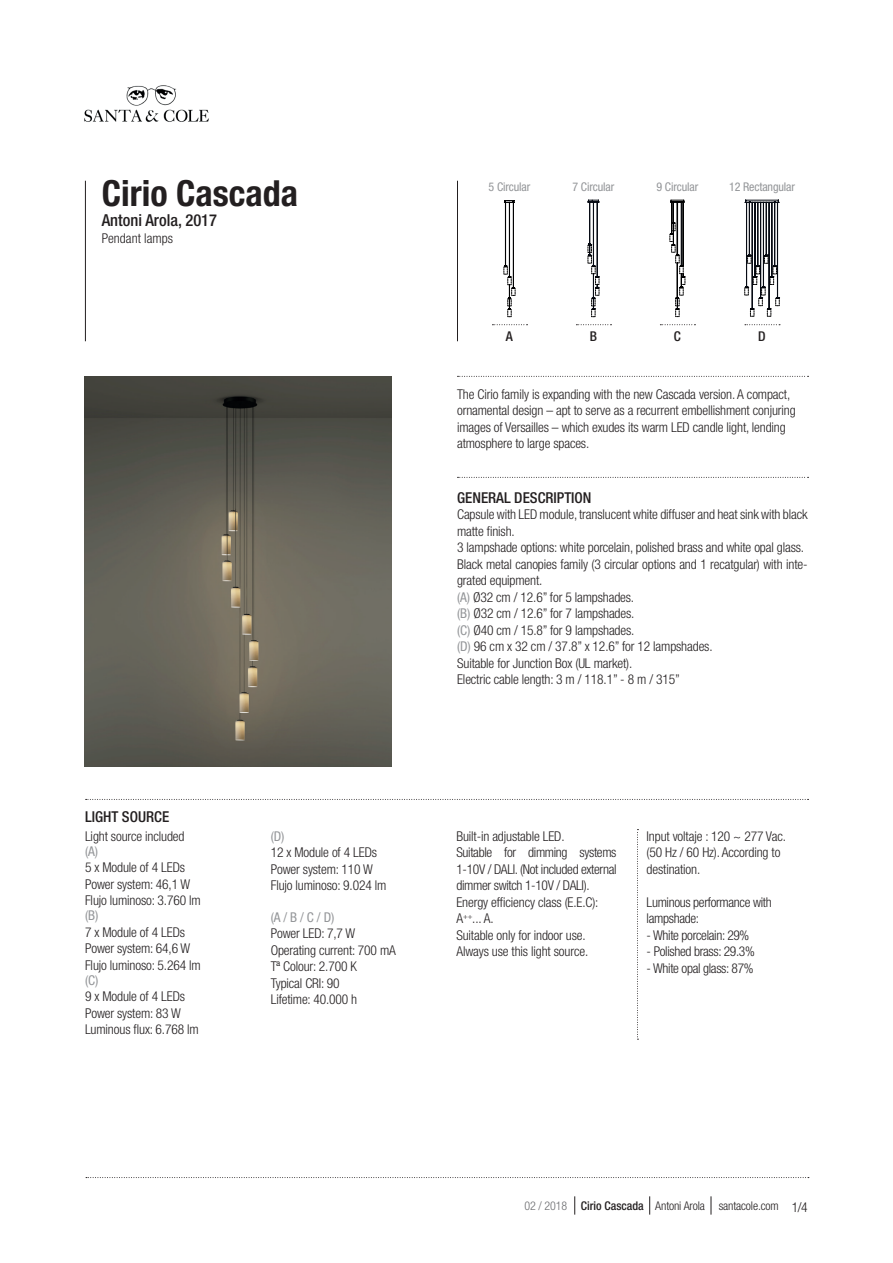
<style>
.page{position:relative;width:893px;height:1263px;background:#fff}
.page>*{position:absolute;margin:0;border:0;box-sizing:border-box;transform-origin:0 0}
.t1{font:700 condensed 36px "Helvetica Neue LT Std";color:#231f20}
.t2{font:500 condensed 16.5px "Helvetica Neue LT Std";color:#231f20}
.t3{font:500 condensed 15px "Helvetica Neue LT Std";color:#231f20}
.t4{font:300 condensed 13.5px/16.5px "Helvetica Neue LT Std";letter-spacing:-.01em;color:#231f20}
.t5{font:condensed 13.5px "Helvetica Neue LT Std";color:#939598}
.t6{font:500 condensed 13.5px "Helvetica Neue LT Std";color:#231f20}
.t7{font:300 condensed 12px "Helvetica Neue LT Std";letter-spacing:-.01em;color:#231f20}
.t8{font:condensed 12px "Helvetica Neue LT Std";letter-spacing:-.01em;color:#939598}
.s1{font-weight:400;color:#939598}
.s2{color:#6c6d70}
.s3{font-weight:500}
.s4{font-size:13.5px}
</style>
<div class="page">
<hr style="left:457px;top:181px;width:1px;height:160px;background:#231f20">
<hr style="left:85px;top:181px;width:1px;height:160px;background:#231f20">
<img style="left:85px;top:377px;width:306px;height:390px">
<svg style="left:457px;top:376px;width:351px;height:1px"></svg>
<svg style="left:86px;top:799px;width:722px;height:1px"></svg>
<svg style="left:637px;top:829px;width:1px;height:211px"></svg>
<svg style="left:86px;top:1177px;width:723px;height:1px"></svg>
<svg style="left:711px;top:1196px;width:1px;height:18px"></svg>
<svg style="left:649px;top:1196px;width:1px;height:18px"></svg>
<svg style="left:574px;top:1196px;width:1px;height:18px"></svg>
<img style="left:84px;top:85px;width:125px;height:37px">
<svg style="left:503px;top:200px;width:13px;height:117px"></svg>
<svg style="left:492px;top:324px;width:36px;height:1px"></svg>
<svg style="left:587px;top:200px;width:13px;height:117px"></svg>
<svg style="left:576px;top:324px;width:35px;height:1px"></svg>
<svg style="left:669px;top:200px;width:17px;height:117px"></svg>
<svg style="left:660px;top:324px;width:35px;height:1px"></svg>
<svg style="left:744px;top:200px;width:36px;height:117px"></svg>
<svg style="left:745px;top:324px;width:35px;height:1px"></svg>
<svg style="left:457px;top:477px;width:351px;height:1px"></svg>
<h1 class="t1" style="left:102px;top:172px;width:198px">Cirio Cascada</h1>
<p class="t2" style="left:102px;top:211px;width:117px">Antoni Arola, 2017</p>
<p class="t4" style="left:102px;top:230px;width:73px">Pendant lamps</p>
<p class="t3" style="left:85px;top:808px;width:86px">LIGHT SOURCE</p>
<p class="t4" style="left:85px;top:828px;width:101px">Light source included</p>
<p class="t5" style="left:85px;top:843px;width:14px">(A)</p>
<p class="t4" style="left:85px;top:859px;width:117px">5 x Module of 4 LEDs<br>Power system: 46,1 W<br>Flujo luminoso: 3.760 lm</p>
<p class="t5" style="left:85px;top:908px;width:15px">(B)</p>
<p class="t4" style="left:85px;top:924px;width:117px">7 x Module of 4 LEDs<br>Power system: 64,6 W<br>Flujo luminoso: 5.264 lm</p>
<p class="t5" style="left:85px;top:972px;width:15px">(C)</p>
<p class="t4" style="left:85px;top:988px;width:115px">9 x Module of 4 LEDs<br>Power system: 83 W<br>Luminous flux: 6.768 lm</p>
<p class="t5" style="left:271px;top:828px;width:15px">(D)</p>
<p class="t4" style="left:271px;top:844px;width:117px">12 x Module of 4 LEDs<br>Power system: 110 W<br>Flujo luminoso: 9.024 lm</p>
<p class="t5" style="left:271px;top:909px;width:65px">(A / B / C / D)</p>
<p class="t4" style="left:271px;top:925px;width:127px">Power LED: 7,7 W<br>Operating current: 700 mA<br>Tª Colour: 2.700 K<br>Typical CRI: 90<br>Lifetime: 40.000 h</p>
<p class="t8" style="left:489px;top:180px;width:43px">5 Circular</p>
<p class="t8" style="left:573px;top:180px;width:43px">7 Circular</p>
<p class="t8" style="left:656px;top:180px;width:43px">9 Circular</p>
<p class="t8" style="left:729px;top:180px;width:67px">12 Rectangular</p>
<p class="t6" style="left:506px;top:328px;width:9px">A</p>
<p class="t6" style="left:590px;top:328px;width:9px">B</p>
<p class="t6" style="left:674px;top:328px;width:9px">C</p>
<p class="t6" style="left:758px;top:328px;width:9px">D</p>
<p class="t4" style="left:457px;top:386px;width:340px">The Cirio family is expanding with the new Cascada version. A compact, ornamental design – apt to serve as a recurrent embellishment conjuring images of Versailles – which exudes its warm LED candle light, lending atmosphere to large spaces.</p>
<p class="t3" style="left:457px;top:489px;width:136px">GENERAL DESCRIPTION</p>
<p class="t4" style="left:457px;top:506px;width:352px">Capsule with LED module, translucent white diffuser and heat sink with black matte finish.<br>3 lampshade options: white porcelain, polished brass and white opal glass.<br>Black metal canopies family (3 circular options and 1 recatgular) with inte&shy;grated equipment.<br><span class="s1">(A)</span> Ø32 cm / 12.6” for 5 lampshades.<br><span class="s1">(B)</span> Ø32 cm / 12.6” for 7 lampshades.<br><span class="s1">(C)</span> Ø40 cm / 15.8” for 9 lampshades.<br><span class="s1">(D)</span> 96 cm x 32 cm / 37.8” x 12.6” for 12 lampshades.<br>Suitable for Junction Box (UL market).<br>Electric cable length: 3 m / 118.1” - 8 m / 315”</p>
<p class="t4" style="left:456px;top:828px;width:162px">Built-in adjustable LED.<br>Suitable for dimming systems<br>1-10V / DALI. (Not included external dimmer switch 1-10V / DALI).<br>Energy efficiency class (E.E.C):<br>A<sup>++</sup>... A.<br>Suitable only for indoor use.<br>Always use this light source.</p>
<p class="t4" style="left:647px;top:828px;width:141px">Input voltaje : 120 ~ 277 Vac. (50 Hz / 60 Hz). According to destination.</p>
<p class="t4" style="left:647px;top:894px;width:127px">Luminous performance with lampshade:</p>
<p class="t4" style="left:647px;top:927px;width:104px">- White porcelain: 29%</p>
<p class="t4" style="left:647px;top:943px;width:110px">- Polished brass: 29.3%</p>
<p class="t4" style="left:647px;top:960px;width:108px">- White opal glass: 87%</p>
<p class="t7" style="left:524px;top:1199px;width:285px"><span class="s2">02 / 2018</span> <span class="s3">Cirio Cascada</span> Antoni Arola santacole.com <span class="s4">1/4</span></p>
</div>
